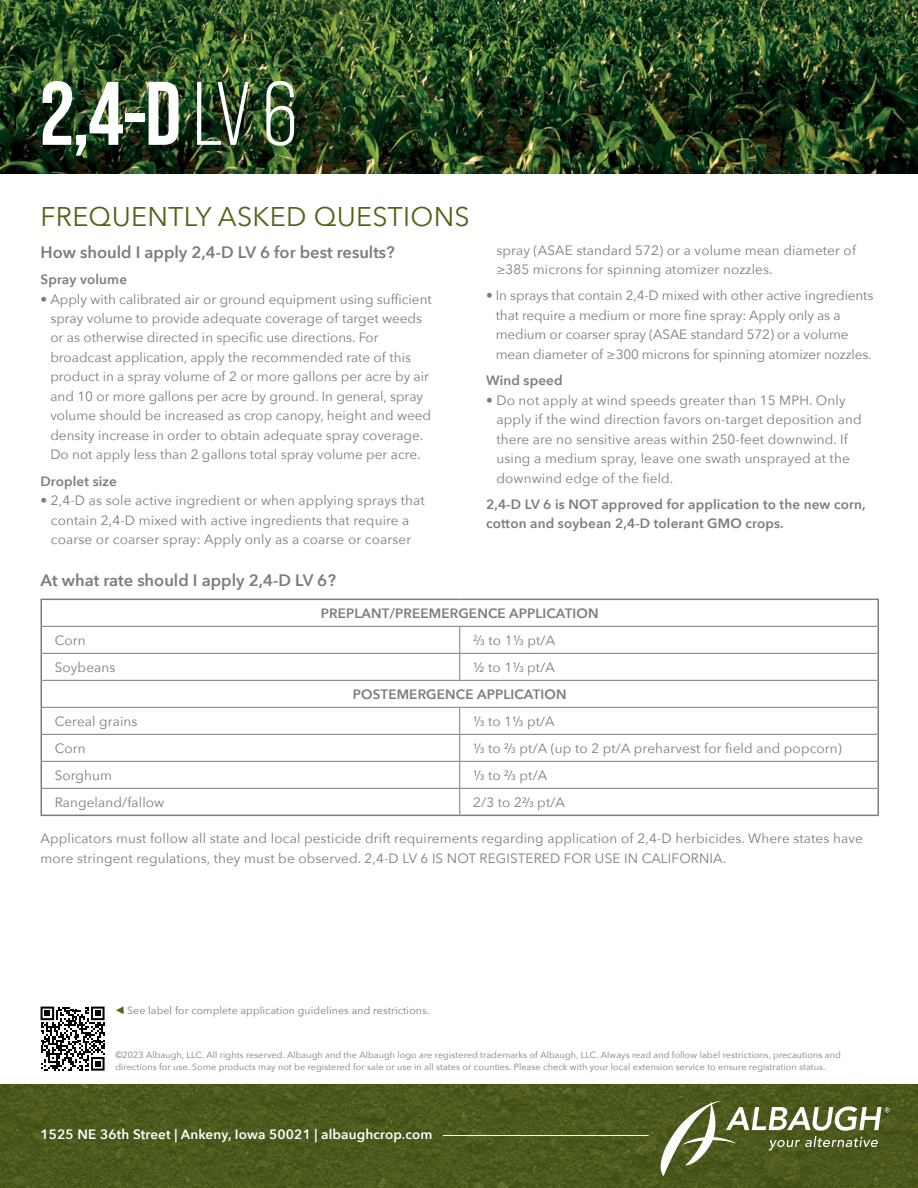
<style>
.page{position:relative;width:918px;height:1188px;background:#fff}
.page>*{position:absolute;margin:0;border:0;box-sizing:border-box;transform-origin:0 0}
.t1{font:700 90px "Bebas Neue Pro";color:#fff}
.t2{font:27px "Avenir Next";letter-spacing:.01em;color:#516316}
.t3{font:600 16.5px "Avenir Next";color:#7a7c81}
.t4{font:13.5px/19.5px "Avenir Next";color:#7a7c81}
.t5{font:600 13.5px/19.5px "Avenir Next";letter-spacing:.01em;color:#7a7c81}
.t6{font:600 13.5px "Avenir Next";letter-spacing:.01em;color:#fff}
.t7{font:10.5px "Avenir Next";letter-spacing:.01em;color:#7a7c81}
.t8{font:9px/12px "Avenir Next";letter-spacing:.01em;color:#7a7c81}
.s1{font-weight:400}
.s2{font-weight:500;font-size:7.8px}
</style>
<div class="page">
<img style="left:0;top:1084px;width:918px;height:104px">
<img style="left:0;top:0;width:918px;height:174px">
<hr style="left:40px;top:599px;width:420px;height:1px;background:#7a7c81">
<hr style="left:40px;top:600px;width:2px;height:26px;background:#7a7c81">
<hr style="left:460px;top:599px;width:419px;height:1px;background:#7a7c81">
<hr style="left:40px;top:626px;width:2px;height:27px;background:#7a7c81">
<hr style="left:40px;top:653px;width:2px;height:27px;background:#7a7c81">
<hr style="left:40px;top:680px;width:2px;height:27px;background:#7a7c81">
<hr style="left:40px;top:707px;width:2px;height:27px;background:#7a7c81">
<hr style="left:40px;top:734px;width:2px;height:27px;background:#7a7c81">
<hr style="left:40px;top:761px;width:2px;height:27px;background:#7a7c81">
<hr style="left:40px;top:788px;width:2px;height:27px;background:#7a7c81">
<svg style="left:878px;top:600px;width:1px;height:215px"></svg>
<hr style="left:42px;top:626px;width:418px;height:1px;background:#7a7c81">
<hr style="left:460px;top:626px;width:418px;height:1px;background:#7a7c81">
<hr style="left:42px;top:653px;width:418px;height:1px;background:#7a7c81">
<hr style="left:460px;top:653px;width:418px;height:1px;background:#7a7c81">
<svg style="left:459px;top:627px;width:1px;height:53px"></svg>
<hr style="left:42px;top:680px;width:418px;height:1px;background:#7a7c81">
<hr style="left:460px;top:680px;width:418px;height:1px;background:#7a7c81">
<hr style="left:42px;top:707px;width:418px;height:1px;background:#7a7c81">
<hr style="left:460px;top:707px;width:418px;height:1px;background:#7a7c81">
<hr style="left:42px;top:734px;width:418px;height:1px;background:#7a7c81">
<hr style="left:460px;top:734px;width:418px;height:1px;background:#7a7c81">
<hr style="left:42px;top:761px;width:418px;height:1px;background:#7a7c81">
<hr style="left:460px;top:761px;width:418px;height:1px;background:#7a7c81">
<hr style="left:42px;top:788px;width:418px;height:1px;background:#7a7c81">
<hr style="left:460px;top:788px;width:418px;height:1px;background:#7a7c81">
<svg style="left:459px;top:708px;width:1px;height:107px"></svg>
<hr style="left:40px;top:815px;width:420px;height:1px;background:#7a7c81">
<hr style="left:460px;top:815px;width:419px;height:1px;background:#7a7c81">
<svg style="left:41px;top:1007px;width:64px;height:64px"></svg>
<hr style="left:443px;top:1135px;width:206px;height:1px;background:#fff">
<svg style="left:661px;top:1101px;width:229px;height:75px;background:#6a7543"></svg>
<h1 class="t1" style="left:40px;top:62px;width:259px">2,4-D <span class="s1">LV 6</span></h1>
<h2 class="t2" style="left:40px;top:194px;width:431px">FREQUENTLY ASKED QUESTIONS</h2>
<p class="t3" style="left:40px;top:238px;width:356px">How should I apply 2,4-D LV 6 for best results?</p>
<p class="t5" style="left:40px;top:269px;width:88px">Spray volume</p>
<p class="t4" style="left:50px;top:288px;width:383px;text-indent:-10px">• Apply with calibrated air or ground equipment using sufficient spray volume to provide adequate coverage of target weeds or as otherwise directed in specific use directions. For broadcast application, apply the recommended rate of this product in a spray volume of 2 or more gallons per acre by air and 10 or more gallons per acre by ground. In general, spray volume should be increased as crop canopy, height and weed density increase in order to obtain adequate spray coverage.<br>Do not apply less than 2 gallons total spray volume per acre.</p>
<p class="t5" style="left:40px;top:471px;width:78px">Droplet size</p>
<p class="t4" style="left:40px;top:490px;width:386px;text-align:center">• 2,4-D as sole active ingredient or when applying sprays that contain 2,4-D mixed with active ingredients that require a coarse or coarser spray: Apply only as a coarse or coarser</p>
<p class="t4" style="left:496px;top:240px;width:361px">spray (ASAE standard 572) or a volume mean diameter of ≥385 microns for spinning atomizer nozzles.</p>
<p class="t4" style="left:496px;top:285px;width:379px;text-indent:-10px">• In sprays that contain 2,4-D mixed with other active ingredients that require a medium or more fine spray: Apply only as a medium or coarser spray (ASAE standard 572) or a volume mean diameter of ≥300 microns for spinning atomizer nozzles.</p>
<p class="t5" style="left:486px;top:370px;width:78px">Wind speed</p>
<p class="t4" style="left:496px;top:390px;width:367px;text-indent:-10px">• Do not apply at wind speeds greater than 15 MPH. Only apply if the wind direction favors on-target deposition and there are no sensitive areas within 250-feet downwind. If using a medium spray, leave one swath unsprayed at the downwind edge of the field.</p>
<p class="t5" style="left:486px;top:494px;width:381px">2,4-D LV 6 is NOT approved for application to the new corn, cotton and soybean 2,4-D tolerant GMO crops.</p>
<p class="t3" style="left:40px;top:566px;width:297px">At what rate should I apply 2,4-D LV 6?</p>
<p class="t5" style="left:321px;top:604px;width:279px">PREPLANT/PREEMERGENCE APPLICATION</p>
<p class="t4" style="left:55px;top:630px;width:32px">Corn</p>
<p class="t4" style="left:473px;top:630px;width:83px"><sup>2</sup>/<span class="s2">3</span> to 1<sup>1</sup>/<span class="s2">3</span> pt/A</p>
<p class="t4" style="left:55px;top:657px;width:62px">Soybeans</p>
<p class="t5" style="left:353px;top:654px;width:215px;line-height:27px;text-indent:120px"><span class="s1">½ to 1</span><sup>1</sup><span class="s1">/</span><span class="s2">3</span> <span class="s1">pt/A<br></span>POSTEMERGENCE APPLICATION</p>
<p class="t4" style="left:55px;top:711px;width:84px">Cereal grains</p>
<p class="t4" style="left:473px;top:711px;width:83px"><sup>1</sup>/<span class="s2">3</span> to 1<sup>1</sup>/<span class="s2">3</span> pt/A</p>
<p class="t4" style="left:55px;top:738px;width:32px">Corn</p>
<p class="t4" style="left:473px;top:738px;width:370px"><sup>1</sup>/<span class="s2">3</span> to <sup>2</sup>/<span class="s2">3</span> pt/A (up to 2 pt/A preharvest for field and popcorn)</p>
<p class="t4" style="left:55px;top:765px;width:59px">Sorghum</p>
<p class="t4" style="left:473px;top:765px;width:76px"><sup>1</sup>/<span class="s2">3</span> to <sup>2</sup>/<span class="s2">3</span> pt/A</p>
<p class="t4" style="left:55px;top:792px;width:111px">Rangeland/fallow</p>
<p class="t4" style="left:473px;top:792px;width:93px">2/3 to 2<sup>2</sup>/<span class="s2">3</span> pt/A</p>
<p class="t4" style="left:41px;top:828px;width:824px">Applicators must follow all state and local pesticide drift requirements regarding application of 2,4-D herbicides. Where states have more stringent regulations, they must be observed. 2,4-D LV 6 IS NOT REGISTERED FOR USE IN CALIFORNIA.</p>
<p class="t7" style="left:127px;top:1002px;width:304px">See label for complete application guidelines and restrictions.</p>
<p class="t8" style="left:115px;top:1049px;width:727px">©2023 Albaugh, LLC. All rights reserved. Albaugh and the Albaugh logo are registered trademarks of Albaugh, LLC. Always read and follow label restrictions, precautions and directions for use. Some products may not be registered for sale or use in all states or counties. Please check with your local extension service to ensure registration status.</p>
<p class="t6" style="left:40px;top:1123px;width:394px">1525 NE 36th Street | Ankeny, Iowa 50021 | albaughcrop.com</p>
</div>
